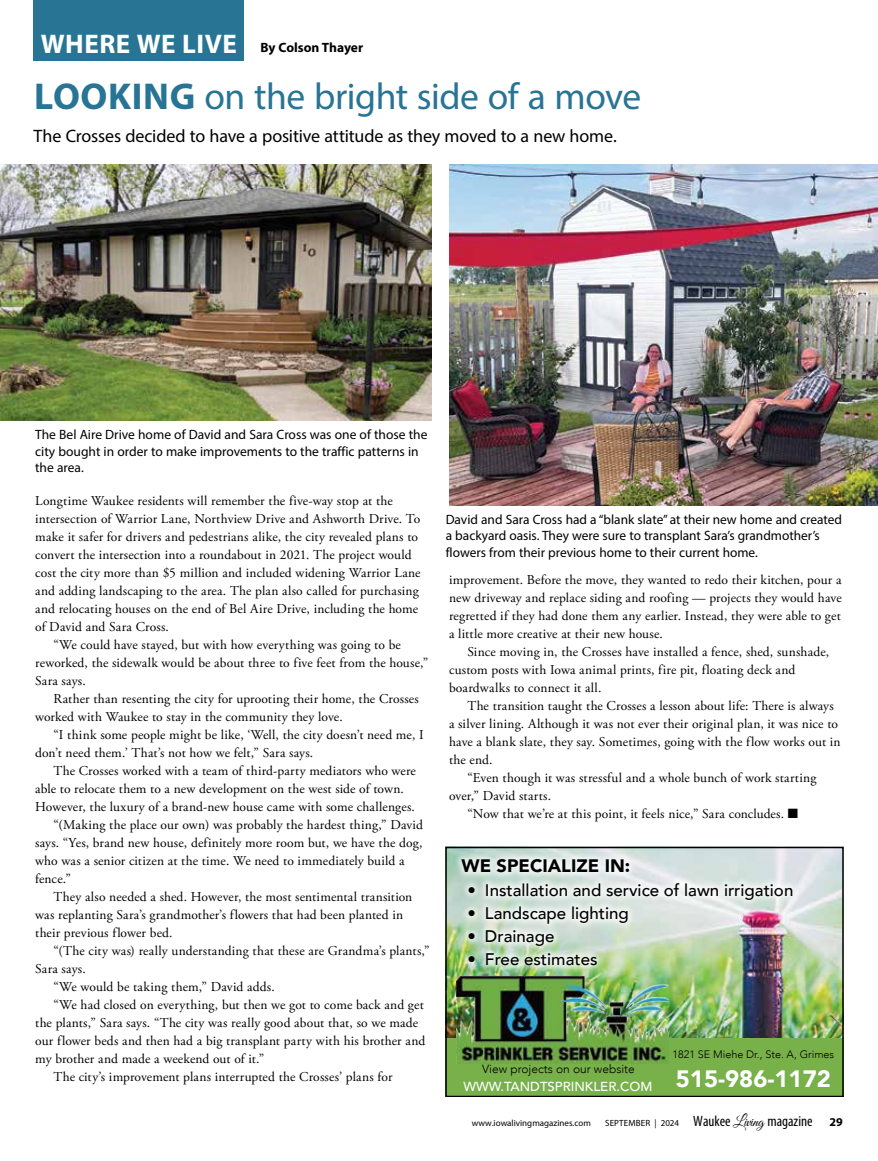
<style>
.page{position:relative;width:878px;height:1161px;background:#fff}
.page>*{position:absolute;margin:0;border:0;box-sizing:border-box;transform-origin:0 0}
.t1{font:37.5px "Myriad Pro";letter-spacing:-.015em;color:#277494}
.t2{font:900 23.7px "Avenir";color:#fff}
.t3{font:18px "Myriad Pro";letter-spacing:-.01em;color:#000}
.t4{font:900 18px "Avenir";color:#000}
.t5{font:500 16.8px "Avenir";color:#000}
.t6{font:13.5px/18px "Adobe Garamond Pro";letter-spacing:.01em;color:#000}
.t7{font:13.5px/16.5px "Myriad Pro";color:#000}
.t8{font:700 13.5px "Myriad Pro";color:#000}
.t9{font:500 13.05px "Avenir";color:#fff}
.t10{font:700 12px "Myriad Pro";color:#000}
.t11{font:300 11.85px "Avenir";color:#000}
.t12{font:300 10.8px "Avenir";color:#000}
.t13{font:9px "Myriad Pro";color:#000}
.s1{font-size:27px;color:#fff}
.s2{font-weight:700}
.s3{font-stretch:condensed;font-size:15px}
.s4{font-family:"Great Vibes";font-size:15px}
</style>
<div class="page">
<div style="left:34px;top:0;width:210px;height:60px;background:#277494"></div>
<img style="left:0;top:164px;width:431px;height:257px">
<img style="left:449px;top:164px;width:429px;height:342px">
<img style="left:449px;top:850px;width:391px;height:188px">
<div style="left:453px;top:852px;width:347px;height:121px;background:#fff;opacity:.75"></div>
<div style="left:445px;top:1038px;width:398px;height:58px;background:#78b04a"></div>
<img style="left:456px;top:976px;width:212px;height:87px">
<div style="left:446px;top:847px;width:397px;height:250px;border:2px solid #000"></div>
<p class="t8" style="left:41px;top:39px;width:324px"><span class="s1">WHERE WE LIVE</span> By Colson Thayer</p>
<h1 class="t1" style="left:34px;top:73px;width:608px"><span class="s2">LOOKING</span> on the bright side of a move</h1>
<h3 class="t3" style="left:34px;top:124px;width:584px">The Crosses decided to have a positive attitude as they moved to a new home.</h3>
<p class="t7" style="left:35px;top:426px;width:394px">The Bel Aire Drive home of David and Sara Cross was one of those the city bought in order to make improvements to the traffic patterns in the area.</p>
<p class="t6" style="left:35px;top:492px;width:387px">Longtime Waukee residents will remember the five-way stop at the intersection of Warrior Lane, Northview Drive and Ashworth Drive. To make it safer for drivers and pedestrians alike, the city revealed plans to convert the intersection into a roundabout in 2021. The project would cost the city more than $5 million and included widening Warrior Lane and adding landscaping to the area. The plan also called for purchasing and relocating houses on the end of Bel Aire Drive, including the home of David and Sara Cross.</p>
<p class="t6" style="left:35px;top:636px;width:395px;text-indent:18px">“We could have stayed, but with how everything was going to be reworked, the sidewalk would be about three to five feet from the house,”<br>Sara says.</p>
<p class="t6" style="left:35px;top:690px;width:385px;text-indent:18px">Rather than resenting the city for uprooting their home, the Crosses worked with Waukee to stay in the community they love.</p>
<p class="t6" style="left:35px;top:726px;width:390px;text-indent:18px">“I think some people might be like, ‘Well, the city doesn’t need me, I don’t need them.’ That’s not how we felt,” Sara says.</p>
<p class="t6" style="left:54px;top:762px;width:364px">The Crosses worked with a team of third-party mediators who were</p>
<p class="t6" style="left:35px;top:780px;width:370px">able to relocate them to a new development on the west side of town.</p>
<p class="t6" style="left:35px;top:798px;width:381px">However, the luxury of a brand-new house came with some challenges.</p>
<p class="t6" style="left:54px;top:816px;width:371px">“(Making the place our own) was probably the hardest thing,” David</p>
<p class="t6" style="left:35px;top:834px;width:389px">says. “Yes, brand new house, definitely more room but, we have the dog,</p>
<p class="t6" style="left:35px;top:852px;width:371px">who was a senior citizen at the time. We need to immediately build a</p>
<p class="t6" style="left:35px;top:870px;width:37px">fence.”</p>
<p class="t6" style="left:54px;top:888px;width:360px">They also needed a shed. However, the most sentimental transition</p>
<p class="t6" style="left:35px;top:906px;width:369px">was replanting Sara’s grandmother’s flowers that had been planted in</p>
<p class="t6" style="left:35px;top:924px;width:139px">their previous flower bed.</p>
<p class="t6" style="left:54px;top:942px;width:378px">“(The city was) really understanding that these are Grandma’s plants,”</p>
<p class="t6" style="left:35px;top:960px;width:52px">Sara says.</p>
<p class="t6" style="left:54px;top:978px;width:223px">“We would be taking them,” David adds.</p>
<p class="t6" style="left:54px;top:996px;width:372px">“We had closed on everything, but then we got to come back and get</p>
<p class="t6" style="left:35px;top:1014px;width:384px">the plants,” Sara says. “The city was really good about that, so we made</p>
<p class="t6" style="left:35px;top:1032px;width:391px">our flower beds and then had a big transplant party with his brother and</p>
<p class="t6" style="left:35px;top:1050px;width:230px">my brother and made a weekend out of it.”</p>
<p class="t6" style="left:54px;top:1068px;width:340px">The city’s improvement plans interrupted the Crosses’ plans for</p>
<p class="t7" style="left:446px;top:511px;width:398px">David and Sara Cross had a “blank slate” at their new home and created a backyard oasis. They were sure to transplant Sara’s grandmother’s flowers from their previous home to their current home.</p>
<p class="t6" style="left:449px;top:571px;width:394px;text-align:justify">improvement. Before the move, they wanted to redo their kitchen, pour a new driveway and replace siding and roofing — projects they would have regretted if they had done them any earlier. Instead, they were able to get a little more creative at their new house.</p>
<p class="t6" style="left:449px;top:643px;width:381px;text-indent:18px">Since moving in, the Crosses have installed a fence, shed, sunshade, custom posts with Iowa animal prints, fire pit, floating deck and boardwalks to connect it all.</p>
<p class="t6" style="left:467px;top:697px;width:368px">The transition taught the Crosses a lesson about life: There is always</p>
<p class="t6" style="left:449px;top:715px;width:390px">a silver lining. Although it was not ever their original plan, it was nice to</p>
<p class="t6" style="left:449px;top:733px;width:393px">have a blank slate, they say. Sometimes, going with the flow works out in</p>
<p class="t6" style="left:449px;top:751px;width:45px">the end.</p>
<p class="t6" style="left:467px;top:769px;width:350px">“Even though it was stressful and a whole bunch of work starting</p>
<p class="t6" style="left:449px;top:787px;width:103px">over,” David starts.</p>
<p class="t6" style="left:467px;top:805px;width:332px">“Now that we’re at this point, it feels nice,” Sara concludes. ■</p>
<h3 class="t4" style="left:461px;top:851px;width:170px">WE SPECIALIZE IN:</h3>
<p class="t5" style="left:467px;top:875px;width:327px">• Installation and service of lawn irrigation</p>
<p class="t5" style="left:467px;top:898px;width:163px">• Landscape lighting</p>
<p class="t5" style="left:467px;top:922px;width:88px">• Drainage</p>
<p class="t5" style="left:467px;top:945px;width:132px">• Free estimates</p>
<p class="t11" style="left:482px;top:1061px;width:154px">View projects on our website</p>
<p class="t9" style="left:463px;top:1075px;width:190px">WWW.TANDTSPRINKLER.COM</p>
<p class="t12" style="left:672px;top:1048px;width:163px">1821 SE Miehe Dr., Ste. A, Grimes</p>
<h2 class="t2" style="left:675px;top:1058px;width:157px">515-986-1172</h2>
<p class="t13" style="left:472px;top:1118px;width:342px">www.iowalivingmagazines.com SEPTEMBER | 2024 <span class="s3">Waukee</span> <span class="s4">Living</span> <span class="s3">magazine</span></p>
<p class="t10" style="left:829px;top:1115px;width:15px">29</p>
</div>
